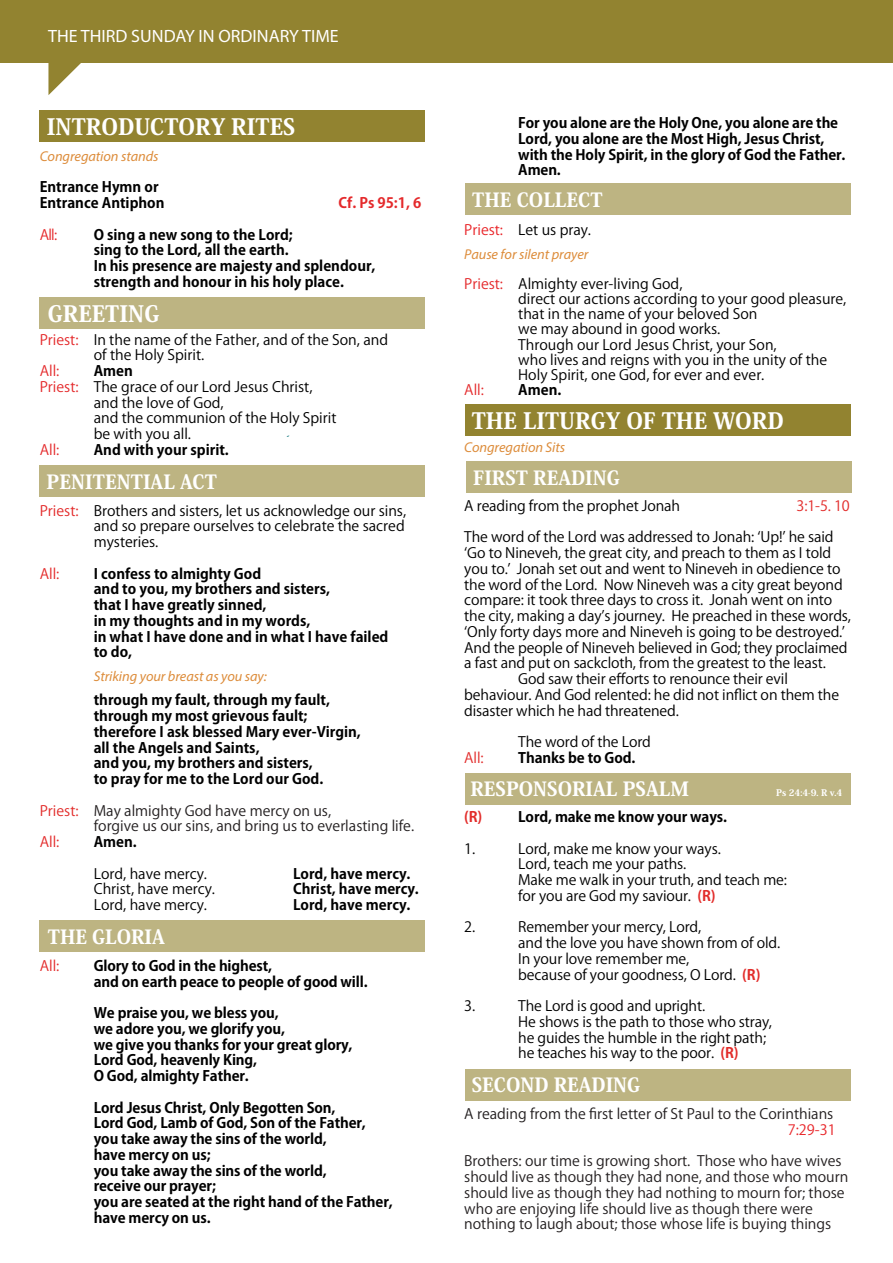
<style>
.page{position:relative;width:893px;height:1263px;background:#fff}
.page>*{position:absolute;margin:0;border:0;box-sizing:border-box;transform-origin:0 0}
.t1{font:800 22.35px "Koz Min Pro";color:#fff}
.t2{font:800 19.35px "Koz Min Pro";color:#fff}
.t3{font:17.85px "Myriad Pro";color:#fff}
.t4{font:14.25px/15.8px "Koz Go Pro";letter-spacing:-.01em;color:#000}
.t5{font:700 14.25px/15.8px "Koz Go Pro";color:#000}
.t6{font:14.25px/15.8px "Koz Go Pro";color:#231f20}
.t7{font:italic 14.25px "Myriad Pro";letter-spacing:-.005em;color:#dd8d3c}
.t8{font:14.25px "Koz Go Pro";color:#e4292b}
.t9{font:14.25px "Koz Go Pro";color:#e22b2a}
.t10{font:14.25px "Koz Go Pro";color:#e32a2a}
.t11{font:700 14.25px "Koz Go Pro";color:#e4292b}
.t12{font:14.25px "Koz Go Pro";color:#e8262a}
.t13{font:14.25px "Koz Go Pro";color:#e5282b}
.t14{font:700 14.25px "Koz Go Pro";color:#e22c2a}
.t15{font:800 9px "Koz Min Pro";color:#fff}
.s1{color:#e4292b}
.s2{color:#e32a2a}
.s3{color:#e22c2a}
.s4{color:#e92428}
.s5{font-weight:700;color:#e22c2a}
</style>
<div class="page">
<div style="left:0;top:0;width:893px;height:63px;background:#928330"></div>
<svg style="left:48px;top:63px;width:33px;height:32px"></svg>
<div style="left:39px;top:110px;width:386px;height:32px;background:#928330"></div>
<div style="left:39px;top:297px;width:386px;height:32px;background:#bdb482"></div>
<div style="left:40px;top:465px;width:385px;height:32px;background:#bdb482"></div>
<div style="left:466px;top:404px;width:385px;height:32px;background:#928330"></div>
<div style="left:466px;top:461px;width:385px;height:31px;background:#bdb482"></div>
<div style="left:465px;top:773px;width:385px;height:32px;background:#bdb482"></div>
<div style="left:465px;top:1069px;width:385px;height:31px;background:#bdb482"></div>
<div style="left:465px;top:183px;width:385px;height:32px;background:#bdb482"></div>
<div style="left:40px;top:920px;width:385px;height:32px;background:#bdb482"></div>
<p class="t3" style="left:48px;top:25px;width:292px">THE THIRD SUNDAY IN ORDINARY TIME</p>
<h1 class="t1" style="left:47px;top:111px;width:250px">INTRODUCTORY RITES</h1>
<p class="t7" style="left:40px;top:147px;width:120px">Congregation stands</p>
<p class="t5" style="left:40px;top:180px;width:126px">Entrance Hymn or<br>Entrance Antiphon</p>
<p class="t11" style="left:339px;top:194px;width:84px">Cf. Ps 95:1, 6</p>
<p class="t13" style="left:40px;top:225px;width:19px">All:</p>
<p class="t5" style="left:94px;top:227px;width:283px">O sing a new song to the Lord;<br>sing to the Lord, all the earth.<br>In his presence are majesty and splendour, strength and honour in his holy place.</p>
<h1 class="t1" style="left:48px;top:297px;width:113px">GREETING</h1>
<p class="t4" style="left:94px;top:332px;width:296px;text-indent:-54px"><span class="s1">Priest:</span> In the name of the Father, and of the Son, and of the Holy Spirit.</p>
<p class="t8" style="left:40px;top:362px;width:21px">All:</p>
<p class="t5" style="left:94px;top:364px;width:41px">Amen</p>
<p class="t4" style="left:40px;top:379px;width:274px"><span class="s1">Priest:</span> The grace of our Lord Jesus Christ,</p>
<p class="t4" style="left:94px;top:395px;width:131px">and the love of God,</p>
<p class="t4" style="left:94px;top:411px;width:244px">and the communion of the Holy Spirit</p>
<p class="t4" style="left:94px;top:426px;width:99px">be with you all.</p>
<p class="t8" style="left:40px;top:440px;width:21px">All:</p>
<p class="t5" style="left:94px;top:443px;width:137px">And with your spirit.</p>
<h2 class="t2" style="left:47px;top:468px;width:172px">PENITENTIAL ACT</h2>
<p class="t4" style="left:94px;top:503px;width:314px;text-align:justify;text-indent:-54px"><span class="s2">Priest:</span> Brothers and sisters, let us acknowledge our sins, and so prepare ourselves to celebrate the sacred mysteries.</p>
<p class="t10" style="left:40px;top:564px;width:21px">All:</p>
<p class="t5" style="left:94px;top:566px;width:296px">I confess to almighty God<br>and to you, my brothers and sisters,<br>that I have greatly sinned,<br>in my thoughts and in my words,<br>in what I have done and in what I have failed to do,</p>
<p class="t7" style="left:94px;top:668px;width:175px">Striking your breast as you say:</p>
<p class="t5" style="left:94px;top:693px;width:269px">through my fault, through my fault, through my most grievous fault; therefore I ask blessed Mary ever-Virgin, all the Angels and Saints,<br>and you, my brothers and sisters,<br>to pray for me to the Lord our God.</p>
<p class="t6" style="left:94px;top:803px;width:322px;text-indent:-54px"><span class="s3">Priest:</span> May almighty God have mercy on us,<br>forgive us our sins, and bring us to everlasting life.</p>
<p class="t10" style="left:40px;top:833px;width:21px">All:</p>
<p class="t5" style="left:94px;top:835px;width:45px">Amen.</p>
<p class="t4" style="left:94px;top:866px;width:115px">Lord, have mercy.</p>
<p class="t5" style="left:293px;top:866px;width:119px">Lord, have mercy.</p>
<p class="t4" style="left:94px;top:882px;width:123px">Christ, have mercy.</p>
<p class="t5" style="left:293px;top:882px;width:127px">Christ, have mercy.</p>
<p class="t4" style="left:94px;top:897px;width:115px">Lord, have mercy.</p>
<p class="t5" style="left:293px;top:898px;width:119px">Lord, have mercy.</p>
<h2 class="t2" style="left:48px;top:923px;width:119px">THE GLORIA</h2>
<p class="t10" style="left:40px;top:956px;width:21px">All:</p>
<p class="t5" style="left:94px;top:959px;width:275px">Glory to God in the highest,<br>and on earth peace to people of good will.</p>
<p class="t5" style="left:94px;top:1006px;width:260px">We praise you, we bless you,<br>we adore you, we glorify you,<br>we give you thanks for your great glory,<br>Lord God, heavenly King,<br>O God, almighty Father.</p>
<p class="t5" style="left:94px;top:1100px;width:300px">Lord Jesus Christ, Only Begotten Son,<br>Lord God, Lamb of God, Son of the Father, you take away the sins of the world,<br>have mercy on us;<br>you take away the sins of the world,<br>receive our prayer;<br>you are seated at the right hand of the Father, have mercy on us.</p>
<p class="t5" style="left:518px;top:116px;width:329px">For you alone are the Holy One, you alone are the Lord, you alone are the Most High, Jesus Christ, with the Holy Spirit, in the glory of God the Father.<br>Amen.</p>
<h2 class="t2" style="left:472px;top:185px;width:132px">THE COLLECT</h2>
<p class="t4" style="left:464px;top:222px;width:128px"><span class="s4">Priest:</span> Let us pray.</p>
<p class="t7" style="left:464px;top:245px;width:126px">Pause for silent prayer</p>
<p class="t4" style="left:518px;top:277px;width:330px;line-height:15px;text-indent:-54px"><span class="s1">Priest:</span> Almighty ever-living God,<br>direct our actions according to your good pleasure, that in the name of your beloved Son<br>we may abound in good works.<br>Through our Lord Jesus Christ, your Son,<br>who lives and reigns with you in the unity of the Holy Spirit, one God, for ever and ever.</p>
<p class="t8" style="left:464px;top:380px;width:21px">All:</p>
<p class="t5" style="left:518px;top:382px;width:45px">Amen.</p>
<h1 class="t1" style="left:472px;top:404px;width:313px">THE LITURGY OF THE WORD</h1>
<p class="t7" style="left:464px;top:439px;width:102px">Congregation Sits</p>
<h2 class="t2" style="left:473px;top:463px;width:148px">FIRST READING</h2>
<p class="t4" style="left:464px;top:498px;width:217px">A reading from the prophet Jonah</p>
<p class="t9" style="left:797px;top:496px;width:55px">3:1-5. 10</p>
<p class="t4" style="left:464px;top:530px;width:371px">The word of the Lord was addressed to Jonah: ʻUp!ʼ he said</p>
<p class="t4" style="left:464px;top:545px;width:368px">ʻGo to Nineveh, the great city, and preach to them as I told</p>
<p class="t4" style="left:464px;top:561px;width:378px">you to.ʼ Jonah set out and went to Nineveh in obedience to</p>
<p class="t4" style="left:464px;top:577px;width:380px">the word of the Lord. Now Nineveh was a city great beyond</p>
<p class="t4" style="left:464px;top:592px;width:369px">compare: it took three days to cross it. Jonah went on into</p>
<p class="t4" style="left:464px;top:608px;width:388px">the city, making a dayʼs journey. He preached in these words,</p>
<p class="t4" style="left:464px;top:624px;width:382px">ʻOnly forty days more and Nineveh is going to be destroyed.ʼ</p>
<p class="t4" style="left:464px;top:640px;width:385px">And the people of Nineveh believed in God; they proclaimed</p>
<p class="t4" style="left:464px;top:655px;width:363px">a fast and put on sackcloth, from the greatest to the least.</p>
<p class="t4" style="left:518px;top:671px;width:271px">God saw their efforts to renounce their evil</p>
<p class="t4" style="left:464px;top:687px;width:376px">behaviour. And God relented: he did not inflict on them the</p>
<p class="t4" style="left:464px;top:703px;width:216px">disaster which he had threatened.</p>
<p class="t4" style="left:518px;top:734px;width:134px">The word of the Lord</p>
<p class="t9" style="left:464px;top:748px;width:21px">All:</p>
<p class="t5" style="left:518px;top:750px;width:119px">Thanks be to God.</p>
<h2 class="t2" style="left:470px;top:774px;width:220px">RESPONSORIAL PSALM</h2>
<p class="t15" style="left:776px;top:786px;width:67px">Ps 24:4-9. R v.4</p>
<p class="t14" style="left:464px;top:808px;width:20px">(R)</p>
<p class="t5" style="left:518px;top:810px;width:210px">Lord, make me know your ways.</p>
<p class="t4" style="left:464px;top:841px;width:12px">1.</p>
<p class="t4" style="left:518px;top:841px;width:270px">Lord, make me know your ways.<br>Lord, teach me your paths.<br>Make me walk in your truth, and teach me: for you are God my saviour. <span class="s5">(R)</span></p>
<p class="t4" style="left:464px;top:919px;width:12px">2.</p>
<p class="t4" style="left:518px;top:919px;width:264px">Remember your mercy, Lord,<br>and the love you have shown from of old.<br>In your love remember me,<br>because of your goodness, O Lord. <span class="s5">(R)</span></p>
<p class="t4" style="left:464px;top:998px;width:12px">3.</p>
<p class="t4" style="left:518px;top:998px;width:255px">The Lord is good and upright.<br>He shows is the path to those who stray, he guides the humble in the right path; he teaches his way to the poor. <span class="s5">(R)</span></p>
<h2 class="t2" style="left:472px;top:1071px;width:170px">SECOND READING</h2>
<p class="t6" style="left:464px;top:1106px;width:371px">A reading from the first letter of St Paul to the Corinthians</p>
<p class="t12" style="left:788px;top:1120px;width:49px">7:29-31</p>
<p class="t6" style="left:464px;top:1153px;width:386px">Brothers: our time is growing short. Those who have wives should live as though they had none, and those who mourn should live as though they had nothing to mourn for; those who are enjoying life should live as though there were nothing to laugh about; those whose life is buying things</p>
</div>
